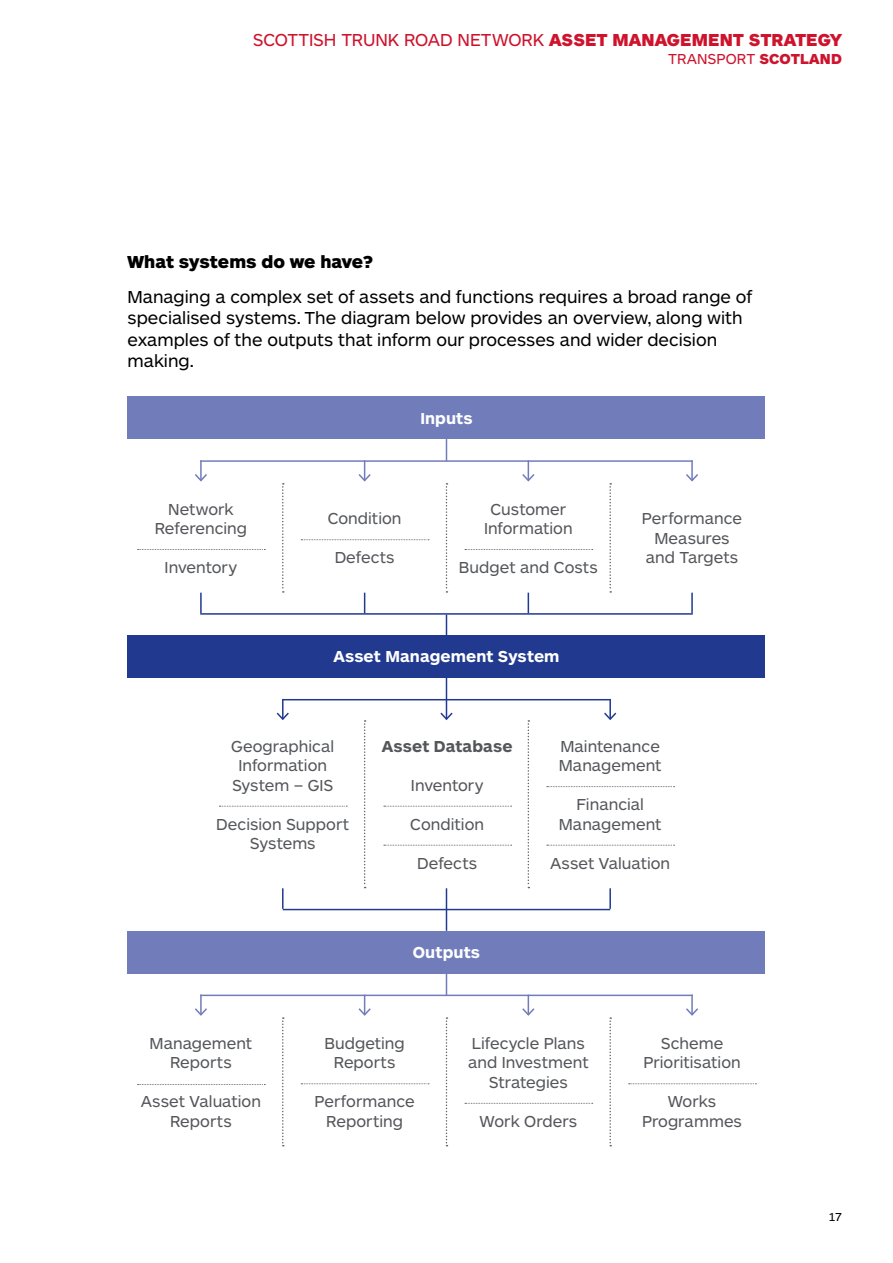
<style>
.page{position:relative;width:893px;height:1263px;background:#fff}
.page>*{position:absolute;margin:0;border:0;box-sizing:border-box;transform-origin:0 0}
.t1{font:18px/21.6px "ARS Maquette Tr";color:#000}
.t2{font:18px "ARS Maquette Tr";letter-spacing:-.01em;color:#ce132d}
.t3{font:900 18px "ARS Maquette Tr";color:#000}
.t4{font:16.5px/19.5px "ARS Maquette Tr";color:#54565a;text-align:center}
.t5{font:700 16.5px "ARS Maquette Tr";letter-spacing:.005em;color:#fff}
.t6{font:700 16.5px "ARS Maquette Tr";letter-spacing:.005em;color:#54565a}
.t7{font:15px "ARS Maquette Tr";color:#ce132d}
.t8{font:12px "ARS Maquette Tr";color:#000}
.s1{font-weight:900}
</style>
<div class="page">
<div style="left:128px;top:396px;width:637px;height:43px;background:#717cbb"></div>
<svg style="left:138px;top:549px;width:127px;height:1px"></svg>
<svg style="left:301px;top:539px;width:128px;height:1px"></svg>
<svg style="left:465px;top:549px;width:128px;height:1px"></svg>
<div style="left:128px;top:635px;width:637px;height:43px;background:#213a8f"></div>
<svg style="left:384px;top:806px;width:128px;height:1px"></svg>
<svg style="left:384px;top:845px;width:128px;height:1px"></svg>
<div style="left:128px;top:931px;width:637px;height:42px;background:#717cbb"></div>
<svg style="left:301px;top:1083px;width:128px;height:1px"></svg>
<svg style="left:465px;top:1103px;width:128px;height:1px"></svg>
<svg style="left:629px;top:1083px;width:127px;height:1px"></svg>
<svg style="left:138px;top:1084px;width:127px;height:1px"></svg>
<hr style="left:200px;top:460px;width:2px;height:20px;background:#717cbb">
<svg style="left:195px;top:472px;width:12px;height:10px"></svg>
<hr style="left:200px;top:994px;width:2px;height:21px;background:#717cbb">
<svg style="left:195px;top:1007px;width:12px;height:9px"></svg>
<hr style="left:282px;top:699px;width:2px;height:20px;background:#213a8f">
<svg style="left:276px;top:711px;width:13px;height:10px"></svg>
<svg style="left:522px;top:462px;width:13px;height:20px"></svg>
<svg style="left:521px;top:996px;width:15px;height:20px"></svg>
<svg style="left:358px;top:462px;width:13px;height:20px"></svg>
<svg style="left:357px;top:996px;width:15px;height:20px"></svg>
<hr style="left:200px;top:460px;width:493px;height:2px;background:#717cbb">
<hr style="left:200px;top:994px;width:493px;height:2px;background:#717cbb">
<hr style="left:283px;top:699px;width:327px;height:1px;background:#213a8f">
<hr style="left:691px;top:460px;width:2px;height:20px;background:#717cbb">
<svg style="left:686px;top:472px;width:12px;height:10px"></svg>
<hr style="left:691px;top:994px;width:2px;height:21px;background:#717cbb">
<svg style="left:686px;top:1007px;width:12px;height:9px"></svg>
<hr style="left:609px;top:699px;width:2px;height:20px;background:#213a8f">
<svg style="left:604px;top:711px;width:13px;height:10px"></svg>
<svg style="left:282px;top:483px;width:2px;height:110px"></svg>
<svg style="left:446px;top:483px;width:1px;height:110px"></svg>
<svg style="left:609px;top:483px;width:2px;height:110px"></svg>
<svg style="left:282px;top:1017px;width:2px;height:129px"></svg>
<svg style="left:446px;top:1017px;width:1px;height:129px"></svg>
<svg style="left:609px;top:1017px;width:2px;height:129px"></svg>
<svg style="left:364px;top:720px;width:2px;height:168px"></svg>
<svg style="left:528px;top:720px;width:1px;height:168px"></svg>
<svg style="left:446px;top:439px;width:1px;height:21px"></svg>
<svg style="left:446px;top:973px;width:1px;height:21px"></svg>
<svg style="left:439px;top:678px;width:15px;height:43px"></svg>
<hr style="left:200px;top:593px;width:2px;height:20px;background:#213a8f">
<hr style="left:282px;top:888px;width:2px;height:21px;background:#213a8f">
<svg style="left:528px;top:593px;width:1px;height:20px"></svg>
<svg style="left:364px;top:593px;width:1px;height:20px"></svg>
<hr style="left:200px;top:613px;width:493px;height:2px;background:#213a8f">
<hr style="left:283px;top:909px;width:327px;height:1px;background:#213a8f">
<hr style="left:691px;top:593px;width:2px;height:20px;background:#213a8f">
<hr style="left:609px;top:888px;width:2px;height:21px;background:#213a8f">
<svg style="left:446px;top:615px;width:1px;height:20px"></svg>
<hr style="left:446px;top:888px;width:1px;height:43px;background:#213a8f">
<svg style="left:219px;top:806px;width:128px;height:1px"></svg>
<svg style="left:547px;top:786px;width:128px;height:1px"></svg>
<svg style="left:547px;top:845px;width:128px;height:1px"></svg>
<p class="t2" style="left:253px;top:31px;width:591px">SCOTTISH TRUNK ROAD NETWORK <span class="s1">ASSET MANAGEMENT STRATEGY</span></p>
<p class="t7" style="left:668px;top:51px;width:175px">TRANSPORT <span class="s1">SCOTLAND</span></p>
<p class="t3" style="left:128px;top:253px;width:247px">What systems do we have?</p>
<p class="t1" style="left:128px;top:286px;width:626px">Managing a complex set of assets and functions requires a broad range of specialised systems. The diagram below provides an overview, along with examples of the outputs that inform our processes and wider decision making.</p>
<p class="t4" style="left:155px;top:499px;width:94px">Network<br>Referencing</p>
<p class="t4" style="left:165px;top:558px;width:74px">Inventory</p>
<p class="t5" style="left:420px;top:410px;width:54px">Inputs</p>
<p class="t4" style="left:328px;top:509px;width:75px">Condition</p>
<p class="t4" style="left:335px;top:548px;width:61px">Defects</p>
<p class="t4" style="left:484px;top:499px;width:90px">Customer<br>Information</p>
<p class="t4" style="left:459px;top:558px;width:140px">Budget and Costs</p>
<p class="t5" style="left:333px;top:648px;width:228px">Asset Management System</p>
<p class="t4" style="left:642px;top:509px;width:102px">Performance<br>Measures and Targets</p>
<p class="t4" style="left:231px;top:736px;width:105px">Geographical<br>Information<br>System – GIS</p>
<p class="t4" style="left:216px;top:814px;width:134px">Decision Support<br>Systems</p>
<p class="t6" style="left:382px;top:738px;width:132px">Asset Database</p>
<p class="t4" style="left:411px;top:775px;width:74px">Inventory</p>
<p class="t4" style="left:410px;top:814px;width:75px">Condition</p>
<p class="t4" style="left:417px;top:853px;width:61px">Defects</p>
<p class="t5" style="left:413px;top:944px;width:69px">Outputs</p>
<p class="t4" style="left:559px;top:736px;width:104px;text-align:left">Maintenance<br>Management</p>
<p class="t4" style="left:559px;top:795px;width:104px">Financial<br>Management</p>
<p class="t4" style="left:550px;top:853px;width:122px">Asset Valuation</p>
<p class="t4" style="left:150px;top:1033px;width:104px">Management<br>Reports</p>
<p class="t4" style="left:141px;top:1092px;width:122px">Asset Valuation<br>Reports</p>
<p class="t4" style="left:324px;top:1033px;width:82px">Budgeting<br>Reports</p>
<p class="t4" style="left:315px;top:1092px;width:102px">Performance<br>Reporting</p>
<p class="t4" style="left:468px;top:1033px;width:122px">Lifecycle Plans and Investment<br>Strategies</p>
<p class="t4" style="left:480px;top:1111px;width:99px">Work Orders</p>
<p class="t4" style="left:643px;top:1033px;width:99px">Scheme<br>Prioritisation</p>
<p class="t4" style="left:642px;top:1092px;width:101px">Works<br>Programmes</p>
<p class="t8" style="left:828px;top:1210px;width:15px">17</p>
</div>
